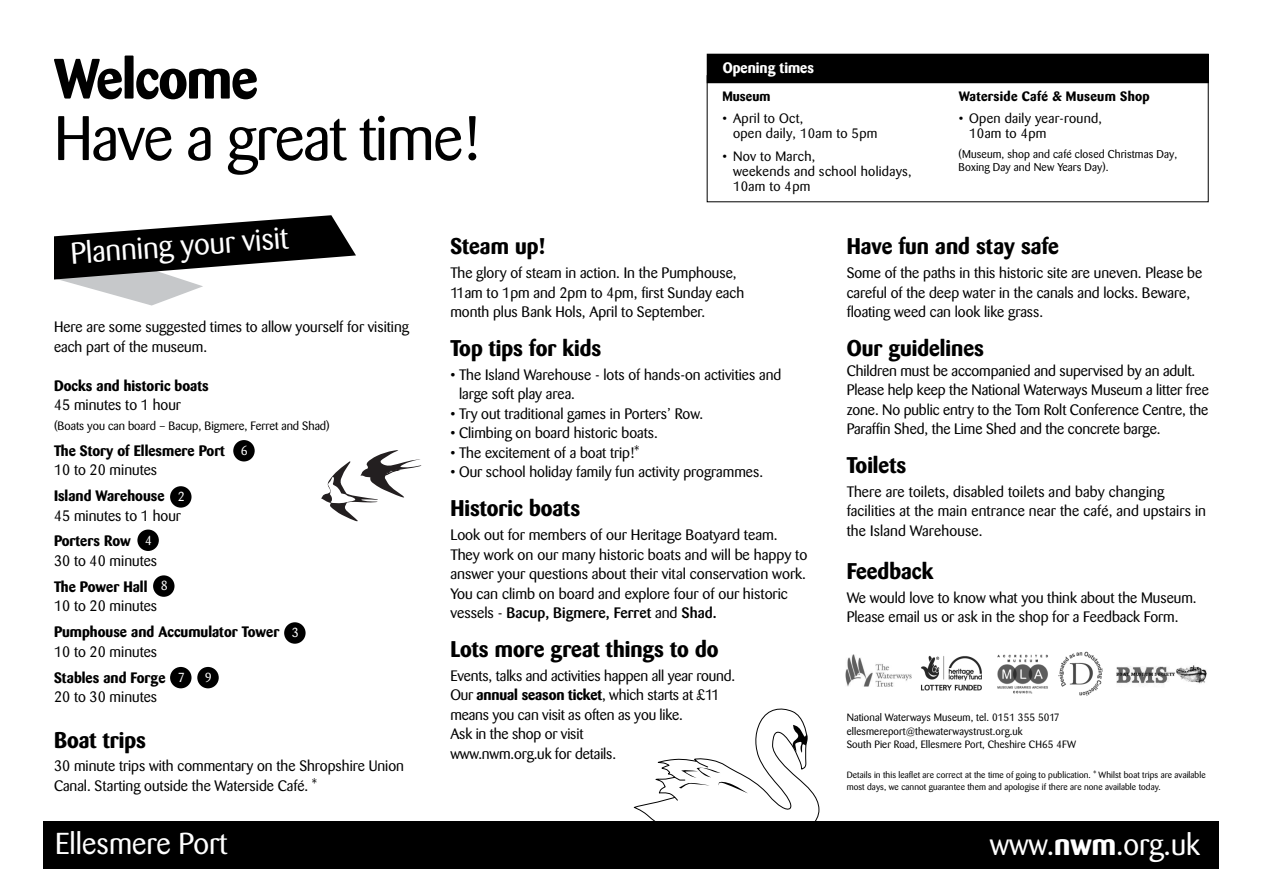
<style>
.page{position:relative;width:1263px;height:893px;background:#fff}
.page>*{position:absolute;margin:0;border:0;box-sizing:border-box;transform-origin:0 0}
.t1{font:62.25px "Barmeno";letter-spacing:-.02em;color:#000}
.t2{font:700 56.25px "Barmeno";letter-spacing:-.02em;color:#000}
.t3{font:30px "Barmeno";color:#fff}
.t4{font:700 22.5px "Barmeno";color:#000}
.t5{font:15px/19.5px "Barmeno";color:#000}
.t6{font:700 15px "Barmeno";color:#000}
.t7{font:700 15px "Barmeno";color:#fff}
.t8{font:13.5px/15px "Barmeno";letter-spacing:.02em;color:#000}
.t9{font:700 13.5px "Barmeno";letter-spacing:.02em;color:#000}
.t10{font:13.05px "Barmeno";color:#fff}
.t11{font:12px "Barmeno";color:#000}
.t12{font:11.25px/13.5px "Barmeno";letter-spacing:.01em;color:#000}
.t13{font:10.5px/13.5px "Barmeno";letter-spacing:.01em;color:#000}
.t14{font:9px/12px "Barmeno";letter-spacing:.01em;color:#000}
.s1{font-weight:500}
.s2{font-weight:700}
</style>
<div class="page">
<div style="left:707px;top:54px;width:501px;height:29px;background:#000"></div>
<div style="left:44px;top:821px;width:1175px;height:47px;background:#000"></div>
<svg style="left:634px;top:709px;width:185px;height:112px"></svg>
<svg style="left:321px;top:450px;width:100px;height:71px"></svg>
<svg style="left:54px;top:215px;width:302px;height:90px"></svg>
<img style="left:845px;top:651px;width:362px;height:45px">
<div style="left:233px;top:440px;width:22px;height:21px;background:#000;border-radius:50%"></div>
<div style="left:170px;top:486px;width:22px;height:22px;background:#000;border-radius:50%"></div>
<div style="left:137px;top:530px;width:22px;height:21px;background:#000;border-radius:50%"></div>
<div style="left:153px;top:575px;width:21px;height:22px;background:#000;border-radius:50%"></div>
<div style="left:284px;top:622px;width:22px;height:22px;background:#000;border-radius:50%"></div>
<div style="left:170px;top:667px;width:22px;height:21px;background:#000;border-radius:50%"></div>
<div style="left:197px;top:667px;width:22px;height:21px;background:#000;border-radius:50%"></div>
<h2 class="t2" style="left:54px;top:45px;width:206px">Welcome</h2>
<h1 class="t1" style="left:54px;top:103px;width:428px">Have a great time!</h1>
<p class="t7" style="left:723px;top:59px;width:93px">Opening times</p>
<p class="t9" style="left:722px;top:89px;width:49px">Museum</p>
<p class="t8" style="left:733px;top:111px;width:146px;text-indent:-11px">• April to Oct,<br>open daily, 10am to 5pm</p>
<p class="t8" style="left:733px;top:149px;width:180px;text-indent:-11px">• Nov to March,<br>weekends and school holidays,<br>10am to 4pm</p>
<p class="t9" style="left:959px;top:89px;width:193px">Waterside Café &amp; Museum Shop</p>
<p class="t8" style="left:969px;top:111px;width:134px;text-indent:-11px">• Open daily year-round,<br>10am to 4pm</p>
<p class="t12" style="left:959px;top:147px;width:220px">(Museum, shop and café closed Christmas Day,<br>Boxing Day and New Years Day).</p>
<h3 class="t3" style="left:69px;top:236px;width:220px;rotate:-4deg">Planning your visit</h3>
<p class="t5" style="left:54px;top:317px;width:356px">Here are some suggested times to allow yourself for visiting each part of the museum.</p>
<p class="t6" style="left:54px;top:377px;width:156px">Docks and historic boats</p>
<p class="t5" style="left:54px;top:395px;width:128px">45 minutes to 1 hour</p>
<p class="t11" style="left:54px;top:419px;width:277px">(Boats you can board – Bacup, Bigmere, Ferret and Shad)</p>
<p class="t6" style="left:54px;top:441px;width:172px">The Story of Ellesmere Port</p>
<p class="t5" style="left:54px;top:460px;width:105px">10 to 20 minutes</p>
<p class="t6" style="left:54px;top:487px;width:112px">Island Warehouse</p>
<p class="t5" style="left:54px;top:506px;width:128px">45 minutes to 1 hour</p>
<p class="t6" style="left:54px;top:532px;width:78px">Porters Row</p>
<p class="t5" style="left:54px;top:551px;width:105px">30 to 40 minutes</p>
<p class="t6" style="left:54px;top:578px;width:95px">The Power Hall</p>
<p class="t5" style="left:54px;top:596px;width:105px">10 to 20 minutes</p>
<p class="t6" style="left:54px;top:623px;width:227px">Pumphouse and Accumulator Tower</p>
<p class="t5" style="left:54px;top:642px;width:105px">10 to 20 minutes</p>
<p class="t6" style="left:54px;top:668px;width:113px">Stables and Forge</p>
<p class="t5" style="left:54px;top:687px;width:105px">20 to 30 minutes</p>
<h3 class="t4" style="left:54px;top:726px;width:93px">Boat trips</h3>
<p class="t5" style="left:54px;top:756px;width:352px">30 minute trips with commentary on the Shropshire Union<br>Canal. Starting outside the Waterside Café. *</p>
<p class="t10" style="left:241px;top:443px;width:9px">6</p>
<p class="t10" style="left:178px;top:489px;width:9px">2</p>
<p class="t10" style="left:145px;top:532px;width:9px">4</p>
<p class="t10" style="left:161px;top:578px;width:9px">8</p>
<p class="t10" style="left:292px;top:625px;width:9px">3</p>
<p class="t10" style="left:178px;top:670px;width:9px">7</p>
<p class="t10" style="left:205px;top:670px;width:9px">9</p>
<h3 class="t4" style="left:450px;top:233px;width:96px">Steam up!</h3>
<p class="t5" style="left:450px;top:263px;width:295px">The glory of steam in action. In the Pumphouse,<br>11am to 1pm and 2pm to 4pm, first Sunday each month plus Bank Hols, April to September.</p>
<h3 class="t4" style="left:450px;top:335px;width:152px">Top tips for kids</h3>
<p class="t5" style="left:459px;top:365px;width:324px;text-indent:-9px">• The Island Warehouse - lots of hands-on activities and large soft play area.</p>
<p class="t5" style="left:450px;top:404px;width:254px">• Try out traditional games in Porters’ Row.</p>
<p class="t5" style="left:450px;top:424px;width:209px">• Climbing on board historic boats.</p>
<p class="t5" style="left:450px;top:443px;width:190px">• The excitement of a boat trip!*</p>
<p class="t5" style="left:450px;top:463px;width:314px">• Our school holiday family fun activity programmes.</p>
<h3 class="t4" style="left:450px;top:495px;width:131px">Historic boats</h3>
<p class="t5" style="left:450px;top:525px;width:358px">Look out for members of our Heritage Boatyard team.<br>They work on our many historic boats and will be happy to answer your questions about their vital conservation work.<br>You can climb on board and explore four of our historic vessels - <span class="s1">Bacup, Bigmere, Ferret</span> and <span class="s1">Shad.</span></p>
<h3 class="t4" style="left:450px;top:636px;width:270px">Lots more great things to do</h3>
<p class="t5" style="left:450px;top:666px;width:286px">Events, talks and activities happen all year round.<br>Our <span class="s2">annual season ticket</span>, which starts at £11 means you can visit as often as you like.<br>Ask in the shop or visit<br>www.nwm.org.uk for details.</p>
<h3 class="t4" style="left:847px;top:233px;width:214px">Have fun and stay safe</h3>
<p class="t5" style="left:847px;top:263px;width:357px">Some of the paths in this historic site are uneven. Please be careful of the deep water in the canals and locks. Beware, floating weed can look like grass.</p>
<h3 class="t4" style="left:847px;top:335px;width:139px">Our guidelines</h3>
<p class="t5" style="left:847px;top:361px;width:364px">Children must be accompanied and supervised by an adult.<br>Please help keep the National Waterways Museum a litter free zone. No public entry to the Tom Rolt Conference Centre, the Paraffin Shed, the Lime Shed and the concrete barge.</p>
<h3 class="t4" style="left:847px;top:452px;width:61px">Toilets</h3>
<p class="t5" style="left:847px;top:482px;width:361px">There are toilets, disabled toilets and baby changing facilities at the main entrance near the café, and upstairs in the Island Warehouse.</p>
<h3 class="t4" style="left:847px;top:558px;width:88px">Feedback</h3>
<p class="t5" style="left:847px;top:588px;width:352px">We would love to know what you think about the Museum.<br>Please email us or ask in the shop for a Feedback Form.</p>
<p class="t13" style="left:847px;top:711px;width:231px">National Waterways Museum, tel. 0151 355 5017 ellesmereport@thewaterwaystrust.org.uk<br>South Pier Road, Ellesmere Port, Cheshire CH65 4FW</p>
<p class="t14" style="left:847px;top:769px;width:360px">Details in this leaflet are correct at the time of going to publication. * Whilst boat trips are available most days, we cannot guarantee them and apologise if there are none available today.</p>
<h3 class="t3" style="left:55px;top:826px;width:173px">Ellesmere Port</h3>
<h3 class="t3" style="left:990px;top:828px;width:211px">www.<span class="s2">nwm</span>.org.uk</h3>
</div>
